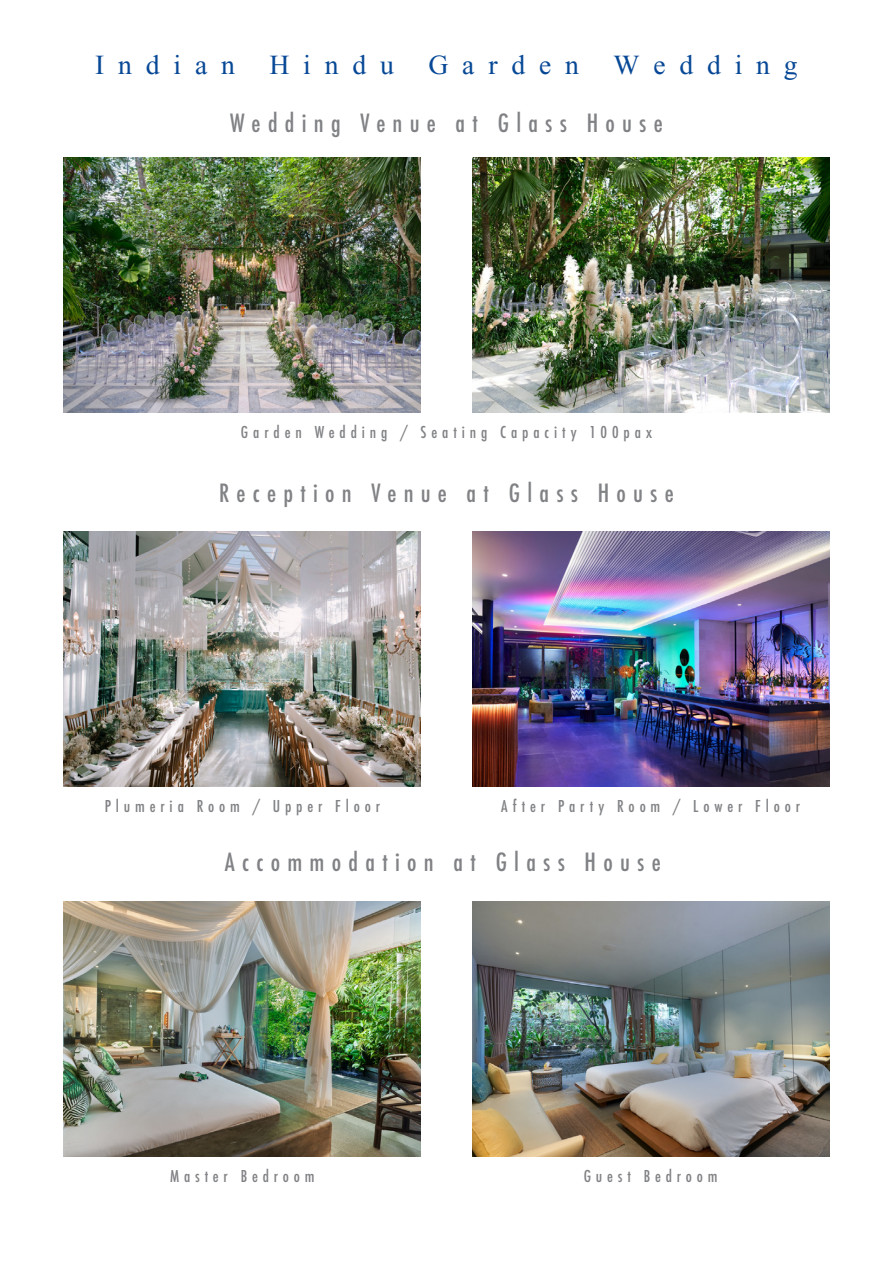
<style>
.page{position:relative;width:893px;height:1263px;background:#fff}
.page>*{position:absolute;margin:0;border:0;box-sizing:border-box;transform-origin:0 0}
.t1{font:27.6px "Times New Roman";letter-spacing:.5em;color:#074896}
.t2{font:500 condensed 24.45px "Futura";letter-spacing:.295em;color:#808285}
.t3{font:500 condensed 15.9px "Futura";letter-spacing:.305em;color:#808285}
</style>
<div class="page">
<img style="left:64px;top:157px;width:357px;height:255px">
<img style="left:472px;top:157px;width:357px;height:255px">
<img style="left:64px;top:532px;width:357px;height:255px">
<img style="left:472px;top:532px;width:357px;height:255px">
<img style="left:64px;top:902px;width:357px;height:255px">
<img style="left:472px;top:902px;width:357px;height:255px">
<h1 class="t1" style="left:95px;top:50px;width:485px">Indian Hindu Garden</h1>
<h1 class="t1" style="left:613px;top:50px;width:186px">Wedding</h1>
<h2 class="t2" style="left:230px;top:107px;width:434px">Wedding Venue at Glass House</h2>
<p class="t3" style="left:241px;top:422px;width:412px">Garden Wedding / Seating Capacity 100pax</p>
<h2 class="t2" style="left:219px;top:477px;width:456px">Reception Venue at Glass House</h2>
<p class="t3" style="left:105px;top:796px;width:277px">Plumeria Room / Upper Floor</p>
<p class="t3" style="left:501px;top:796px;width:300px">After Party Room / Lower Floor</p>
<h2 class="t2" style="left:225px;top:846px;width:437px">Accommodation at Glass House</h2>
<p class="t3" style="left:170px;top:1166px;width:146px">Master Bedroom</p>
<p class="t3" style="left:584px;top:1166px;width:135px">Guest Bedroom</p>
</div>
